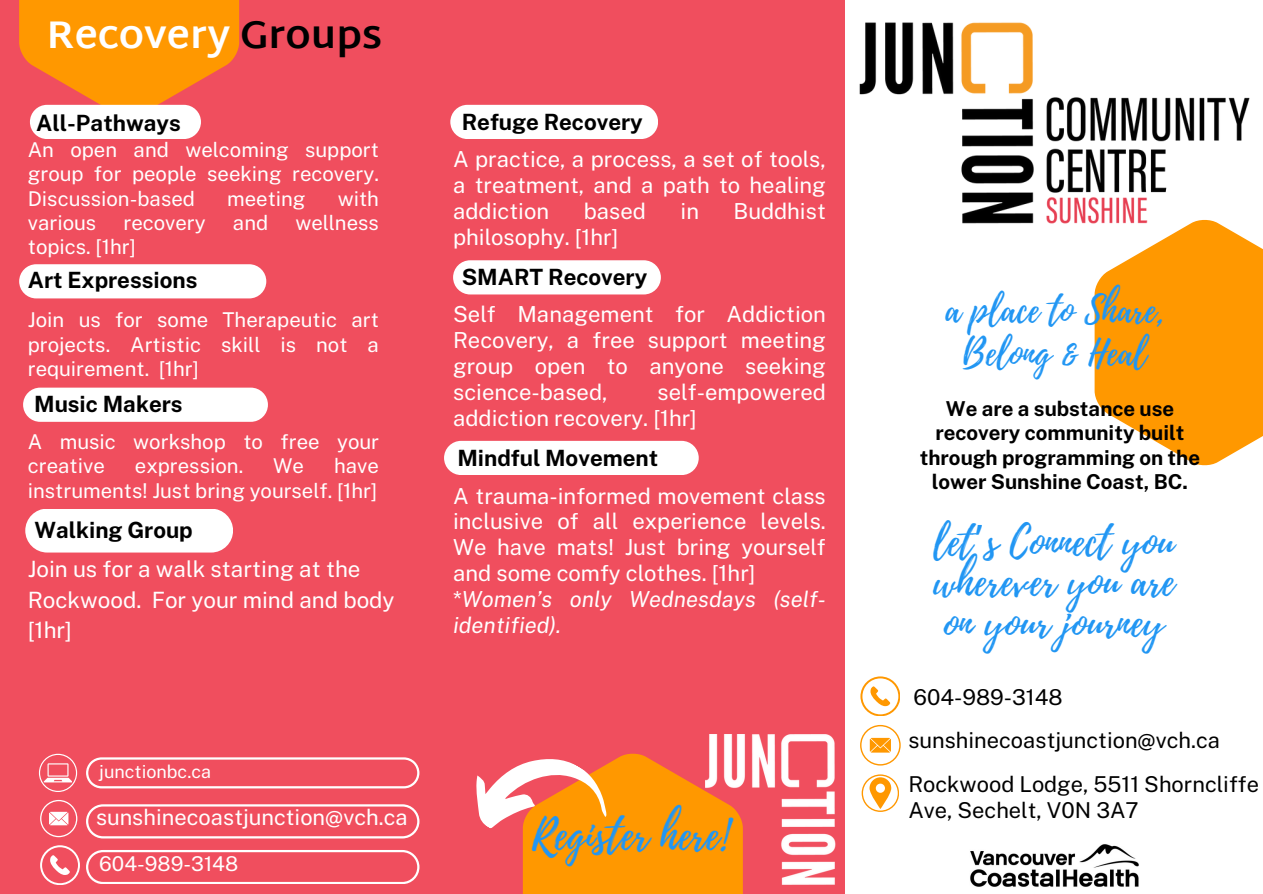
<style>
.page{position:relative;width:1263px;height:894px;background:#fff}
.page>*{position:absolute;margin:0;border:0;box-sizing:border-box;transform-origin:0 0}
.t1{font:42.3px "Playlist Script";color:#2196f3}
.t2{font:39.75px/40.5px "Playlist Script";letter-spacing:.005em;color:#2196f3;text-align:justify}
.t3{font:700 39.45px "Martel Sans";color:#fff}
.t4{font:35.7px/43.2px "Playlist Script";color:#2196f3;text-align:center}
.t5{font:700 22.35px "Public Sans";color:#000}
.t6{font:22.35px/30.3px "Public Sans";color:#fff}
.t7{font:22.05px/25.8px "Public Sans";color:#fff;text-align:justify}
.t8{font:21.9px/26.1px "Public Sans";color:#000}
.t9{font:21.9px "Public Sans";color:#fff}
.t10{font:700 20.55px/24.5px "Public Sans";color:#000;text-align:center}
.t11{font:20.4px/24.3px "Public Sans";color:#fff;text-align:justify}
.t12{font:18px "Public Sans";color:#fff}
.s1{color:#000}
.s2{font-style:italic}
.s3{font-family:"Noto Sans Gurmukhi"}
</style>
<div class="page">
<div style="left:0;top:0;width:1263px;height:893px;background:#f04e5e"></div>
<div style="left:845px;top:0;width:418px;height:893px;background:#fff"></div>
<svg style="left:860px;top:676px;width:40px;height:39px"></svg>
<svg style="left:860px;top:724px;width:41px;height:41px"></svg>
<svg style="left:862px;top:774px;width:37px;height:37px"></svg>
<svg style="left:1095px;top:252px;width:168px;height:214px;background:#ffa522"></svg>
<svg style="left:19px;top:0;width:220px;height:118px"></svg>
<div style="left:19px;top:264px;width:247px;height:34px;background:#fff;border-radius:17px"></div>
<div style="left:30px;top:105px;width:171px;height:34px;background:#fff;border-radius:17px"></div>
<div style="left:450px;top:105px;width:208px;height:34px;background:#fff;border-radius:17px"></div>
<div style="left:453px;top:260px;width:208px;height:34px;background:#fff;border-radius:17px"></div>
<div style="left:444px;top:440px;width:255px;height:35px;background:#fff;border-radius:17px"></div>
<svg style="left:40px;top:799px;width:37px;height:37px"></svg>
<svg style="left:476px;top:753px;width:267px;height:140px"></svg>
<svg style="left:86px;top:804px;width:333px;height:33px"></svg>
<svg style="left:40px;top:845px;width:39px;height:39px"></svg>
<svg style="left:86px;top:850px;width:333px;height:33px"></svg>
<img style="left:859px;top:22px;width:404px;height:230px">
<img style="left:706px;top:734px;width:130px;height:149px">
<div style="left:23px;top:387px;width:245px;height:34px;background:#fff;border-radius:17px"></div>
<img style="left:970px;top:844px;width:169px;height:42px">
<div style="left:25px;top:508px;width:208px;height:44px;background:#fff;border-radius:22px"></div>
<svg style="left:39px;top:753px;width:38px;height:38px"></svg>
<svg style="left:86px;top:757px;width:333px;height:31px"></svg>
<p class="t3" style="left:47px;top:11px;width:337px">Recovery <span class="s1">Groups</span></p>
<h4 class="t5" style="left:36px;top:109px;width:146px">All-Pathways</h4>
<h4 class="t5" style="left:462px;top:108px;width:183px">Refuge Recovery</h4>
<p class="t11" style="left:28px;top:137px;width:353px">An open and welcoming support group for people seeking recovery.<br>Discussion-based</p>
<p class="t11" style="left:227px;top:186px;width:80px">meeting</p>
<p class="t11" style="left:338px;top:186px;width:43px">with</p>
<p class="t11" style="left:28px;top:210px;width:70px">various</p>
<p class="t11" style="left:123px;top:210px;width:84px">recovery</p>
<p class="t11" style="left:233px;top:210px;width:37px">and</p>
<p class="t11" style="left:295px;top:210px;width:85px">wellness</p>
<p class="t11" style="left:28px;top:235px;width:110px">topics. [1hr]</p>
<h4 class="t5" style="left:28px;top:266px;width:171px">Art Expressions</h4>
<h1 class="t11" style="left:28px;top:308px;width:353px">Join us for some Therapeutic art projects. Artistic skill is not a requirement. [1hr]</h1>
<p class="t5" style="left:34px;top:391px;width:150px">Music Makers</p>
<h4 class="t11" style="left:28px;top:429px;width:353px">A music workshop to free your creative</h4>
<h4 class="t11" style="left:28px;top:453px;width:353px;text-align:right">have<br>instruments! Just bring yourself. [1hr]</h4>
<h4 class="t11" style="left:135px;top:453px;width:110px">expression.</h4>
<h4 class="t11" style="left:273px;top:453px;width:32px">We</h4>
<p class="t5" style="left:34px;top:516px;width:160px">Walking Group</p>
<h2 class="t6" style="left:28px;top:554px;width:368px">Join us for a walk starting at the<br>Rockwood. For your mind and body [1hr]</h2>
<h5 class="t7" style="left:453px;top:146px;width:374px">A practice, a process, a set of tools, a treatment, and a path to healing addiction</h5>
<h5 class="t7" style="left:584px;top:198px;width:64px">based</h5>
<h5 class="t7" style="left:681px;top:198px;width:20px">in</h5>
<h5 class="t7" style="left:734px;top:198px;width:94px">Buddhist</h5>
<h5 class="t7" style="left:453px;top:223px;width:167px">philosophy. [1hr]</h5>
<h5 class="t5" style="left:462px;top:264px;width:187px">SMART Recovery</h5>
<h5 class="t7" style="left:453px;top:301px;width:374px">Self Management for Addiction Recovery, a free support meeting group open to anyone seeking science-based,</h5>
<h5 class="t7" style="left:453px;top:379px;width:374px;text-indent:205px">self-empowered addiction recovery. [1hr]</h5>
<h5 class="t5" style="left:457px;top:444px;width:202px">Mindful Movement</h5>
<h5 class="t7" style="left:453px;top:482px;width:374px;text-align:left">A trauma-informed movement class inclusive of all experience levels.<br>We have mats! Just bring yourself and some comfy clothes. [1hr] *<span class="s2">Women’s only Wednesdays (self&shy;identified).</span></h5>
<p class="t12" style="left:99px;top:760px;width:113px">junctionbc.ca</p>
<h4 class="t9" style="left:96px;top:804px;width:313px">sunshinecoastjunction@vch.ca</h4>
<p class="t11" style="left:99px;top:851px;width:140px">604-989-3148</p>
<p class="t1" style="left:532px;top:804px;width:198px">Register here!</p>
<p class="t4" style="left:945px;top:289px;width:220px">a place to Share,<br>Belong &amp; Heal</p>
<p class="t10" style="left:920px;top:396px;width:282px">We are a substance use recovery community built through programming on the lower Sunshine Coast, BC.</p>
<p class="t2" style="left:933px;top:522px;width:243px">let<span class="s3">’</span>s Connect you wherever you are on your journey</p>
<h5 class="t8" style="left:913px;top:683px;width:151px">604-989-3148</h5>
<h5 class="t8" style="left:908px;top:726px;width:313px">sunshinecoastjunction@vch.ca</h5>
<h5 class="t8" style="left:908px;top:770px;width:352px">Rockwood Lodge, 5511 Shorncliffe<br>Ave, Sechelt, V0N 3A7</h5>
</div>
